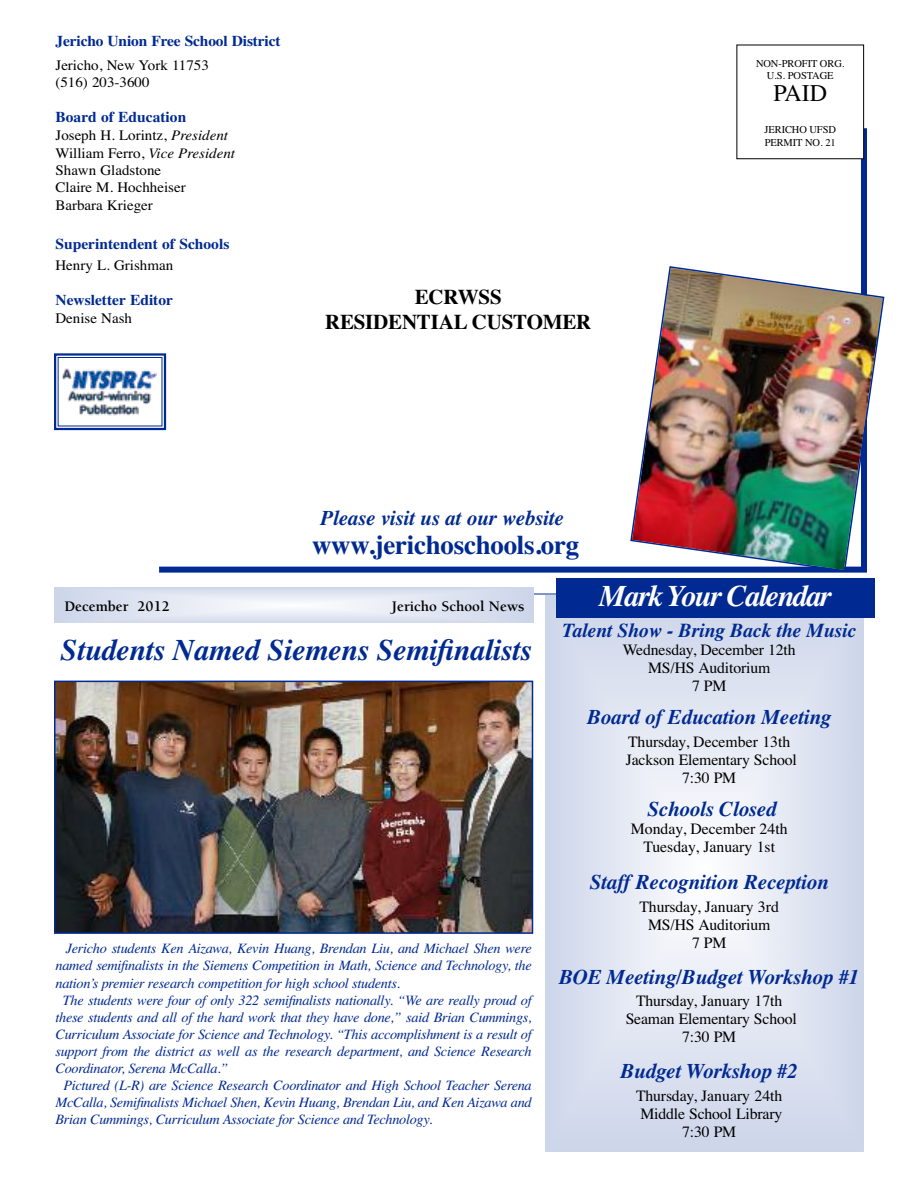
<style>
.page{position:relative;width:918px;height:1188px;background:#fff}
.page>*{position:absolute;margin:0;border:0;box-sizing:border-box;transform-origin:0 0}
.t1{font:italic 700 30px "Times";letter-spacing:-.01em;color:#002a92}
.t2{font:italic 700 30px "Times";letter-spacing:-.05em;color:#fff}
.t3{font:700 27px "Times";letter-spacing:-.01em;color:#002a92}
.t4{font:24px "Times";color:#000}
.t5{font:italic 700 21px "Times";letter-spacing:-.01em;color:#002a92}
.t6{font:700 21px/25.2px "Times";letter-spacing:-.01em;color:#000;text-align:center}
.t7{font:italic 700 19.8px "Times";letter-spacing:-.01em;color:#002a92}
.t8{font:15.75px/18px "Times";letter-spacing:-.01em;color:#000;text-align:center}
.t9{font:700 15px "Times";color:#002a92}
.t10{font:700 15px "Berkeley";color:#000}
.t11{font:14.55px/17.4px "Times";color:#000}
.t12{font:italic 14.25px "Times";letter-spacing:-.02em;color:#002a92}
.t13{font:10.5px/12.6px "Times";letter-spacing:-.01em;color:#000;text-align:center}
.s1{font-style:italic}
</style>
<div class="page">
<svg style="left:546px;top:596px;width:318px;height:555px;background:#dde3f0"></svg>
<div style="left:159px;top:567px;width:708px;height:6px;background:#002a92"></div>
<svg style="left:861px;top:128px;width:6px;height:439px"></svg>
<hr style="left:54px;top:594px;width:810px;height:1px;background:#002a92">
<svg style="left:54px;top:587px;width:479px;height:36px;background:#dde3f0"></svg>
<img style="left:62px;top:368px;width:95px;height:48px">
<div style="left:55px;top:354px;width:110px;height:75px;border:3px solid #fff"></div>
<div style="left:54px;top:353px;width:112px;height:77px;border:2px solid #002a92"></div>
<div style="left:58px;top:357px;width:104px;height:69px;border:1px solid #002a92"></div>
<div style="left:556px;top:579px;width:318px;height:39px;background:#002a92"></div>
<img style="left:629px;top:266px;width:256px;height:307px">
<img style="left:56px;top:683px;width:475px;height:249px">
<div style="left:54px;top:681px;width:479px;height:253px;border:1px solid #002a92"></div>
<p class="t9" style="left:56px;top:32px;width:227px">Jericho Union Free School District</p>
<p class="t11" style="left:56px;top:56px;width:155px">Jericho, New York 11753 (516) 203-3600</p>
<p class="t9" style="left:56px;top:108px;width:132px">Board of Education</p>
<p class="t11" style="left:56px;top:126px;width:181px">Joseph H. Lorintz, <span class="s1">President<br></span>William Ferro, <span class="s1">Vice President<br></span>Shawn Gladstone<br>Claire M. Hochheiser<br>Barbara Krieger</p>
<p class="t9" style="left:56px;top:235px;width:175px">Superintendent of Schools</p>
<p class="t11" style="left:56px;top:256px;width:119px">Henry L. Grishman</p>
<p class="t9" style="left:56px;top:291px;width:119px">Newsletter Editor</p>
<p class="t11" style="left:56px;top:309px;width:78px">Denise Nash</p>
<h3 class="t6" style="left:325px;top:284px;width:268px">ECRWSS<br>RESIDENTIAL CUSTOMER</h3>
<h3 class="t5" style="left:320px;top:505px;width:245px">Please visit us at our website</h3>
<h2 class="t3" style="left:312px;top:529px;width:269px">www.jerichoschools.org</h2>
<p class="t13" style="left:756px;top:57px;width:90px">NON-PROFIT ORG.<br>U.S. POSTAGE</p>
<h3 class="t4" style="left:773px;top:79px;width:55px">PAID</h3>
<p class="t13" style="left:765px;top:123px;width:73px;text-align:left">JERICHO UFSD<br>PERMIT NO. 21</p>
<p class="t10" style="left:64px;top:600px;width:107px">December 2012</p>
<p class="t10" style="left:392px;top:600px;width:134px">Jericho School News</p>
<h1 class="t1" style="left:61px;top:632px;width:473px">Students Named Siemens Semifinalists</h1>
<p class="t12" style="left:66px;top:940px;width:467px">Jericho students Ken Aizawa, Kevin Huang, Brendan Liu, and Michael Shen were</p>
<p class="t12" style="left:55px;top:957px;width:478px">named semifinalists in the Siemens Competition in Math, Science and Technology, the</p>
<p class="t12" style="left:56px;top:974px;width:346px">nation’s premier research competition for high school students.</p>
<p class="t12" style="left:63px;top:991px;width:470px">The students were four of only 322 semifinalists nationally. “We are really proud of</p>
<p class="t12" style="left:56px;top:1009px;width:478px">these students and all of the hard work that they have done,” said Brian Cummings,</p>
<p class="t12" style="left:56px;top:1026px;width:478px">Curriculum Associate for Science and Technology. “This accomplishment is a result of</p>
<p class="t12" style="left:56px;top:1043px;width:478px">support from the district as well as the research department, and Science Research</p>
<p class="t12" style="left:56px;top:1060px;width:174px">Coordinator, Serena McCalla.”</p>
<p class="t12" style="left:63px;top:1077px;width:470px">Pictured (L-R) are Science Research Coordinator and High School Teacher Serena</p>
<p class="t12" style="left:56px;top:1094px;width:478px">McCalla, Semifinalists Michael Shen, Kevin Huang, Brendan Liu, and Ken Aizawa and</p>
<p class="t12" style="left:56px;top:1111px;width:378px">Brian Cummings, Curriculum Associate for Science and Technology.</p>
<h1 class="t2" style="left:599px;top:578px;width:234px">Mark Your Calendar</h1>
<h3 class="t7" style="left:562px;top:619px;width:295px">Talent Show - Bring Back the Music</h3>
<p class="t8" style="left:623px;top:641px;width:174px">Wednesday, December 12th<br>MS/HS Auditorium<br>7 PM</p>
<h3 class="t5" style="left:587px;top:705px;width:246px">Board of Education Meeting</h3>
<p class="t8" style="left:626px;top:732px;width:173px">Thursday, December 13th<br>Jackson Elementary School<br>7:30 PM</p>
<h3 class="t5" style="left:648px;top:796px;width:131px">Schools Closed</h3>
<p class="t8" style="left:631px;top:819px;width:158px">Monday, December 24th<br>Tuesday, January 1st</p>
<h3 class="t5" style="left:590px;top:870px;width:241px">Staff Recognition Reception</h3>
<p class="t8" style="left:640px;top:897px;width:141px">Thursday, January 3rd<br>MS/HS Auditorium<br>7 PM</p>
<h3 class="t5" style="left:559px;top:964px;width:302px">BOE Meeting/Budget Workshop #1</h3>
<p class="t8" style="left:626px;top:992px;width:173px">Thursday, January 17th<br>Seaman Elementary School<br>7:30 PM</p>
<h3 class="t5" style="left:620px;top:1059px;width:179px">Budget Workshop #2</h3>
<p class="t8" style="left:636px;top:1086px;width:148px">Thursday, January 24th<br>Middle School Library<br>7:30 PM</p>
</div>
